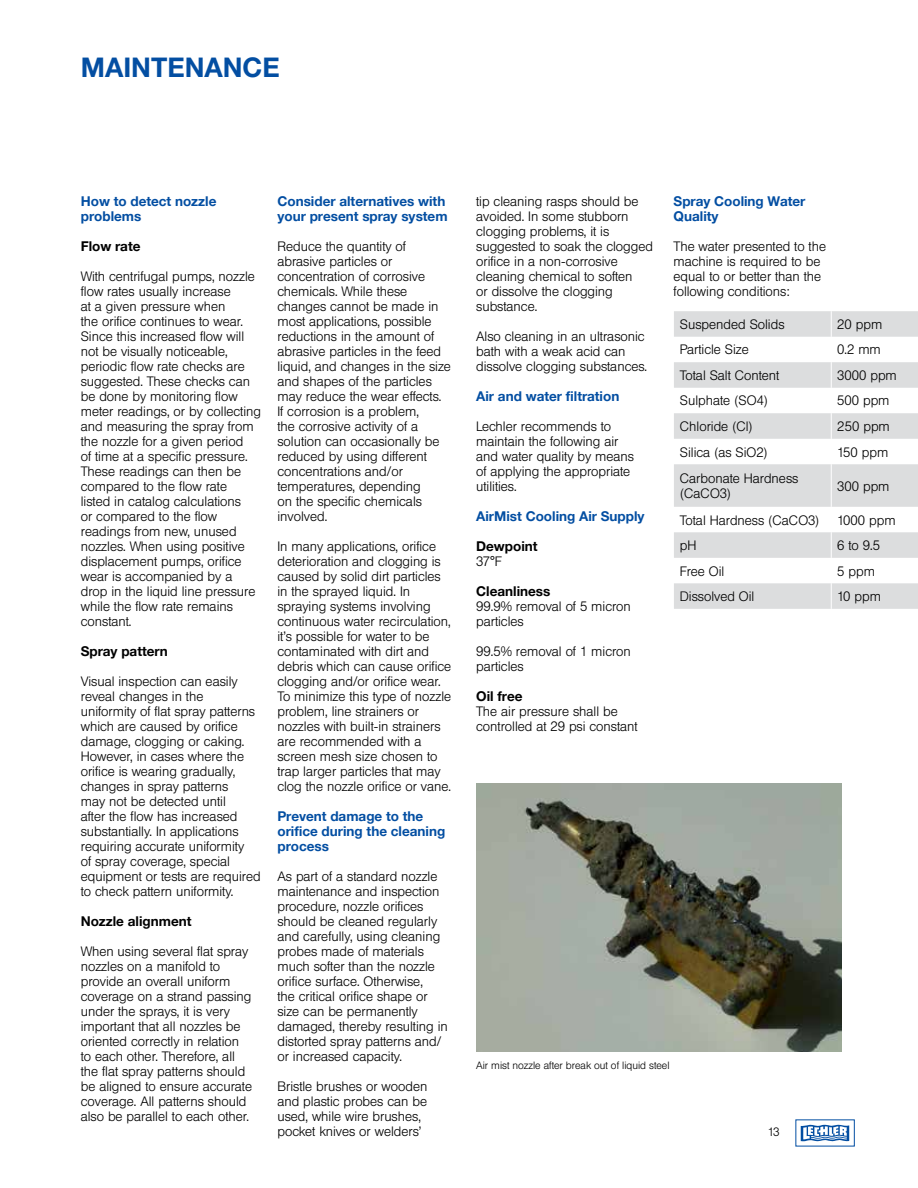
<style>
.page{position:relative;width:918px;height:1188px;background:#fff}
.page>*{position:absolute;margin:0;border:0;box-sizing:border-box;transform-origin:0 0}
.t1{font:700 27px "Helvetica Neue LTW1 G";color:#034ea2}
.t2{font:300 13.5px/15px "Helvetica BQ";color:#000}
.t3{font:700 13.5px/15px "Helvetica Neue LTW1 G";color:#034ea2}
.t4{font:700 13.5px "Helvetica Neue LTW1 G";color:#000}
.t5{font:300 12px "Helvetica BQ";color:#000}
.t6{font:300 10.5px "Helvetica BQ";color:#000}
</style>
<div class="page">
<svg style="left:801px;top:1124px;width:48px;height:18px"></svg>
<img style="left:476px;top:783px;width:366px;height:268px">
<svg style="left:674px;top:311px;width:244px;height:298px;fill:#dcddde"></svg>
<svg style="left:831px;top:311px;width:1px;height:153px"></svg>
<hr style="left:831px;top:464px;width:1px;height:43px;background:#fff">
<svg style="left:831px;top:507px;width:1px;height:102px"></svg>
<h1 class="t1" style="left:81px;top:50px;width:200px">Maintenanc e</h1>
<p class="t3" style="left:81px;top:194px;width:137px">How to detect nozzle problems</p>
<p class="t4" style="left:81px;top:238px;width:61px">Flow rate</p>
<p class="t2" style="left:81px;top:269px;width:182px">With centrifugal pumps, nozzle flow rates usually increase<br>at a given pressure when<br>the orifice continues to wear.<br>Since this increased flow will not be visually noticeable, periodic flow rate checks are suggested. These checks can be done by monitoring flow meter readings, or by collecting and measuring the spray from the nozzle for a given period<br>of time at a specific pressure.<br>These readings can then be compared to the flow rate<br>listed in catalog calculations<br>or compared to the flow readings from new, unused nozzles. When using positive displacement pumps, orifice wear is accompanied by a drop in the liquid line pressure while the flow rate remains constant.</p>
<p class="t4" style="left:81px;top:643px;width:89px">Spray pattern</p>
<p class="t2" style="left:81px;top:674px;width:182px">Visual inspection can easily reveal changes in the uniformity of flat spray patterns which are caused by orifice damage, clogging or caking.<br>However, in cases where the orifice is wearing gradually, changes in spray patterns<br>may not be detected until<br>after the flow has increased substantially. In applications requiring accurate uniformity<br>of spray coverage, special equipment or tests are required to check pattern uniformity.</p>
<p class="t4" style="left:81px;top:913px;width:112px">Nozzle alignment</p>
<p class="t2" style="left:81px;top:944px;width:173px">When using several flat spray nozzles on a manifold to provide an overall uniform coverage on a strand passing under the sprays, it is very important that all nozzles be oriented correctly in relation to each other. Therefore, all the flat spray patterns should be aligned to ensure accurate coverage. All patterns should also be parallel to each other.</p>
<p class="t3" style="left:277px;top:194px;width:172px">Consider alternatives with your present spray system</p>
<p class="t2" style="left:277px;top:239px;width:175px">Reduce the quantity of abrasive particles or concentration of corrosive chemicals. While these changes cannot be made in most applications, possible reductions in the amount of abrasive particles in the feed liquid, and changes in the size and shapes of the particles may reduce the wear effects.<br>If corrosion is a problem,<br>the corrosive activity of a solution can occasionally be reduced by using different concentrations and/or temperatures, depending<br>on the specific chemicals involved.</p>
<p class="t2" style="left:277px;top:539px;width:175px">In many applications, orifice deterioration and clogging is caused by solid dirt particles in the sprayed liquid. In spraying systems involving continuous water recirculation, it’s possible for water to be contaminated with dirt and debris which can cause orifice clogging and/or orifice wear.<br>To minimize this type of nozzle problem, line strainers or nozzles with built-in strainers are recommended with a screen mesh size chosen to trap larger particles that may clog the nozzle orifice or vane.</p>
<p class="t3" style="left:277px;top:809px;width:169px">Prevent damage to the orifice during the cleaning process</p>
<p class="t2" style="left:277px;top:869px;width:172px">As part of a standard nozzle maintenance and inspection procedure, nozzle orifices should be cleaned regularly and carefully, using cleaning probes made of materials much softer than the nozzle orifice surface. Otherwise,<br>the critical orifice shape or size can be permanently damaged, thereby resulting in distorted spray patterns and/ or increased capacity.</p>
<p class="t2" style="left:277px;top:1079px;width:151px">Bristle brushes or wooden and plastic probes can be used, while wire brushes, pocket knives or welders’</p>
<p class="t2" style="left:476px;top:194px;width:178px">tip cleaning rasps should be avoided. In some stubborn clogging problems, it is suggested to soak the clogged orifice in a non-corrosive cleaning chemical to soften<br>or dissolve the clogging substance.</p>
<p class="t2" style="left:476px;top:329px;width:172px">Also cleaning in an ultrasonic bath with a weak acid can dissolve clogging substances.</p>
<p class="t3" style="left:476px;top:389px;width:145px">Air and water filtration</p>
<p class="t2" style="left:476px;top:419px;width:159px">Lechler recommends to maintain the following air and water quality by means of applying the appropriate utilities.</p>
<p class="t3" style="left:476px;top:509px;width:170px">AirMist Cooling Air Supply</p>
<p class="t4" style="left:476px;top:538px;width:63px">Dewpoint</p>
<p class="t2" style="left:476px;top:554px;width:27px">37°F</p>
<p class="t4" style="left:476px;top:583px;width:76px">Cleanliness</p>
<p class="t2" style="left:476px;top:599px;width:156px">99.9% removal of 5 micron particles</p>
<p class="t2" style="left:476px;top:644px;width:156px">99.5% removal of 1 micron particles</p>
<p class="t4" style="left:476px;top:688px;width:48px">Oil free</p>
<p class="t2" style="left:476px;top:704px;width:163px">The air pressure shall be controlled at 29 psi constant</p>
<p class="t3" style="left:674px;top:194px;width:133px">Spray Cooling Water<br>Quality</p>
<p class="t2" style="left:674px;top:239px;width:154px">The water presented to the machine is required to be equal to or better than the following conditions:</p>
<p class="t2" style="left:680px;top:317px;width:106px">Suspended Solids</p>
<p class="t2" style="left:837px;top:317px;width:46px">20 ppm</p>
<p class="t2" style="left:680px;top:343px;width:70px">Particle Size</p>
<p class="t2" style="left:837px;top:343px;width:45px">0.2 mm</p>
<p class="t2" style="left:680px;top:368px;width:101px">Total Salt Content</p>
<p class="t2" style="left:837px;top:368px;width:61px">3000 ppm</p>
<p class="t2" style="left:680px;top:394px;width:90px">Sulphate (SO4)</p>
<p class="t2" style="left:837px;top:394px;width:54px">500 ppm</p>
<p class="t2" style="left:680px;top:419px;width:74px">Chloride (Cl)</p>
<p class="t2" style="left:837px;top:419px;width:54px">250 ppm</p>
<p class="t2" style="left:680px;top:445px;width:89px">Silica (as SiO2)</p>
<p class="t2" style="left:837px;top:445px;width:53px">150 ppm</p>
<p class="t2" style="left:680px;top:471px;width:120px">Carbonate Hardness (CaCO3)</p>
<p class="t2" style="left:837px;top:479px;width:54px">300 ppm</p>
<p class="t2" style="left:680px;top:513px;width:141px">Total Hardness (CaCO3)</p>
<p class="t2" style="left:837px;top:513px;width:60px">1000 ppm</p>
<p class="t2" style="left:680px;top:538px;width:18px">pH</p>
<p class="t2" style="left:837px;top:538px;width:44px">6 to 9.5</p>
<p class="t2" style="left:680px;top:564px;width:46px">Free Oil</p>
<p class="t2" style="left:837px;top:564px;width:39px">5 ppm</p>
<p class="t2" style="left:680px;top:589px;width:76px">Dissolved Oil</p>
<p class="t2" style="left:837px;top:589px;width:45px">10 ppm</p>
<p class="t6" style="left:476px;top:1060px;width:195px">Air mist nozzle after break out of liquid steel</p>
<p class="t5" style="left:768px;top:1125px;width:13px">13</p>
</div>
